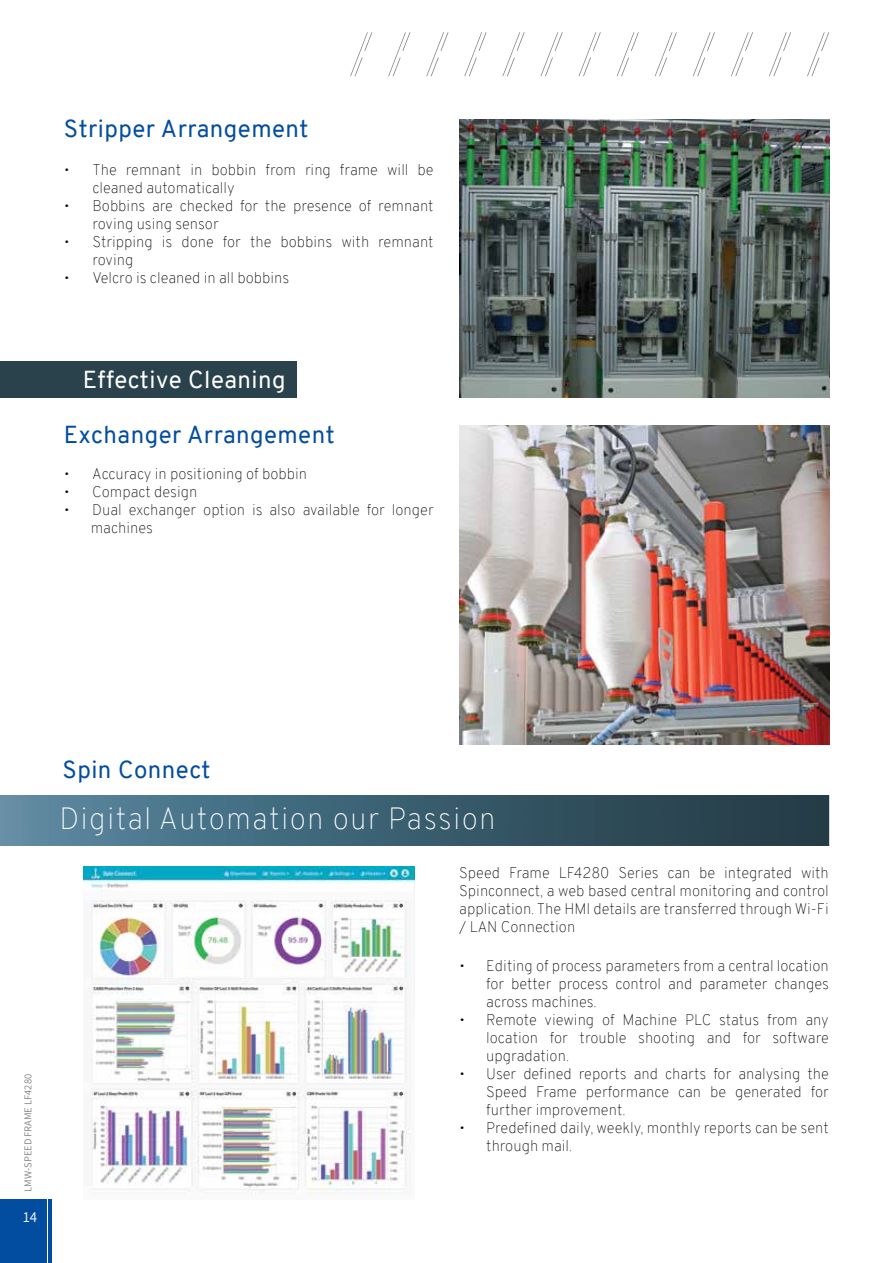
<style>
.page{position:relative;width:893px;height:1263px;background:#fff}
.page>*{position:absolute;margin:0;border:0;box-sizing:border-box;transform-origin:0 0}
.t1{font:100 30px "Overpass";letter-spacing:.04em;color:#fff}
.t2{font:24px "Overpass";letter-spacing:.02em;color:#034da1}
.t3{font:24px "Overpass";letter-spacing:.02em;color:#fff}
.t4{font:100 15px/18px "Overpass";color:#000}
.t5{font:15px "Assistant";color:#fff}
.t6{font:10.5px "Assistant";color:#808284}
</style>
<div class="page">
<svg style="left:350px;top:32px;width:22px;height:44px"></svg>
<svg style="left:388px;top:32px;width:22px;height:44px"></svg>
<svg style="left:426px;top:32px;width:22px;height:44px"></svg>
<svg style="left:464px;top:32px;width:23px;height:44px"></svg>
<svg style="left:502px;top:32px;width:23px;height:44px"></svg>
<svg style="left:540px;top:32px;width:23px;height:44px"></svg>
<svg style="left:579px;top:32px;width:22px;height:44px"></svg>
<svg style="left:617px;top:32px;width:22px;height:44px"></svg>
<svg style="left:655px;top:32px;width:22px;height:44px"></svg>
<svg style="left:693px;top:32px;width:22px;height:44px"></svg>
<svg style="left:731px;top:32px;width:22px;height:44px"></svg>
<svg style="left:769px;top:32px;width:22px;height:44px"></svg>
<svg style="left:807px;top:32px;width:22px;height:44px"></svg>
<hr style="left:48px;top:1199px;width:3px;height:64px;background:#034da1">
<div style="left:0;top:1199px;width:46px;height:64px;background:#034da1"></div>
<img style="left:459px;top:425px;width:370px;height:319px">
<img style="left:459px;top:119px;width:370px;height:278px">
<div style="left:0;top:361px;width:297px;height:36px;background:#29424c"></div>
<img style="left:0;top:795px;width:829px;height:51px">
<img style="left:83px;top:867px;width:331px;height:328px">
<h2 class="t2" style="left:64px;top:112px;width:246px">Stripper Arrangement</h2>
<p class="t4" style="left:92px;top:161px;width:343px;text-indent:-28px">• The remnant in bobbin from ring frame will be cleaned automatically</p>
<p class="t4" style="left:92px;top:197px;width:343px;text-indent:-28px">• Bobbins are checked for the presence of remnant roving using sensor</p>
<p class="t4" style="left:92px;top:233px;width:343px;text-indent:-28px">• Stripping is done for the bobbins with remnant roving</p>
<p class="t4" style="left:64px;top:269px;width:227px">• Velcro is cleaned in all bobbins</p>
<h2 class="t3" style="left:83px;top:363px;width:204px">Effective Cleaning</h2>
<h2 class="t2" style="left:64px;top:418px;width:272px">Exchanger Arrangement</h2>
<p class="t4" style="left:64px;top:465px;width:245px">• Accuracy in positioning of bobbin</p>
<p class="t4" style="left:64px;top:483px;width:135px">• Compact design</p>
<p class="t4" style="left:91px;top:501px;width:344px;text-indent:-27px">• Dual exchanger option is also available for longer machines</p>
<p class="t6" style="left:21px;top:1192px;width:119px;rotate:-90deg">LMW-SPEED FRAME LF4280</p>
<p class="t5" style="left:23px;top:1207px;width:16px">14</p>
<h2 class="t2" style="left:63px;top:753px;width:150px">Spin Connect</h2>
<h1 class="t1" style="left:59px;top:798px;width:438px">Digital Automation our Passion</h1>
<p class="t4" style="left:459px;top:863px;width:371px;text-align:justify">Speed Frame LF4280 Series can be integrated with Spinconnect, a web based central monitoring and control application. The HMI details are transferred through Wi-Fi / LAN Connection</p>
<p class="t4" style="left:486px;top:956px;width:344px;text-align:justify;text-indent:-27px">• Editing of process parameters from a central location for better process control and parameter changes across machines.</p>
<p class="t4" style="left:486px;top:1010px;width:344px;text-align:justify;text-indent:-27px">• Remote viewing of Machine PLC status from any location for trouble shooting and for software upgradation.</p>
<p class="t4" style="left:486px;top:1064px;width:344px;text-align:justify;text-indent:-27px">• User defined reports and charts for analysing the Speed Frame performance can be generated for further improvement.</p>
<p class="t4" style="left:486px;top:1118px;width:344px;text-indent:-27px">• Predefined daily, weekly, monthly reports can be sent through mail.</p>
</div>
